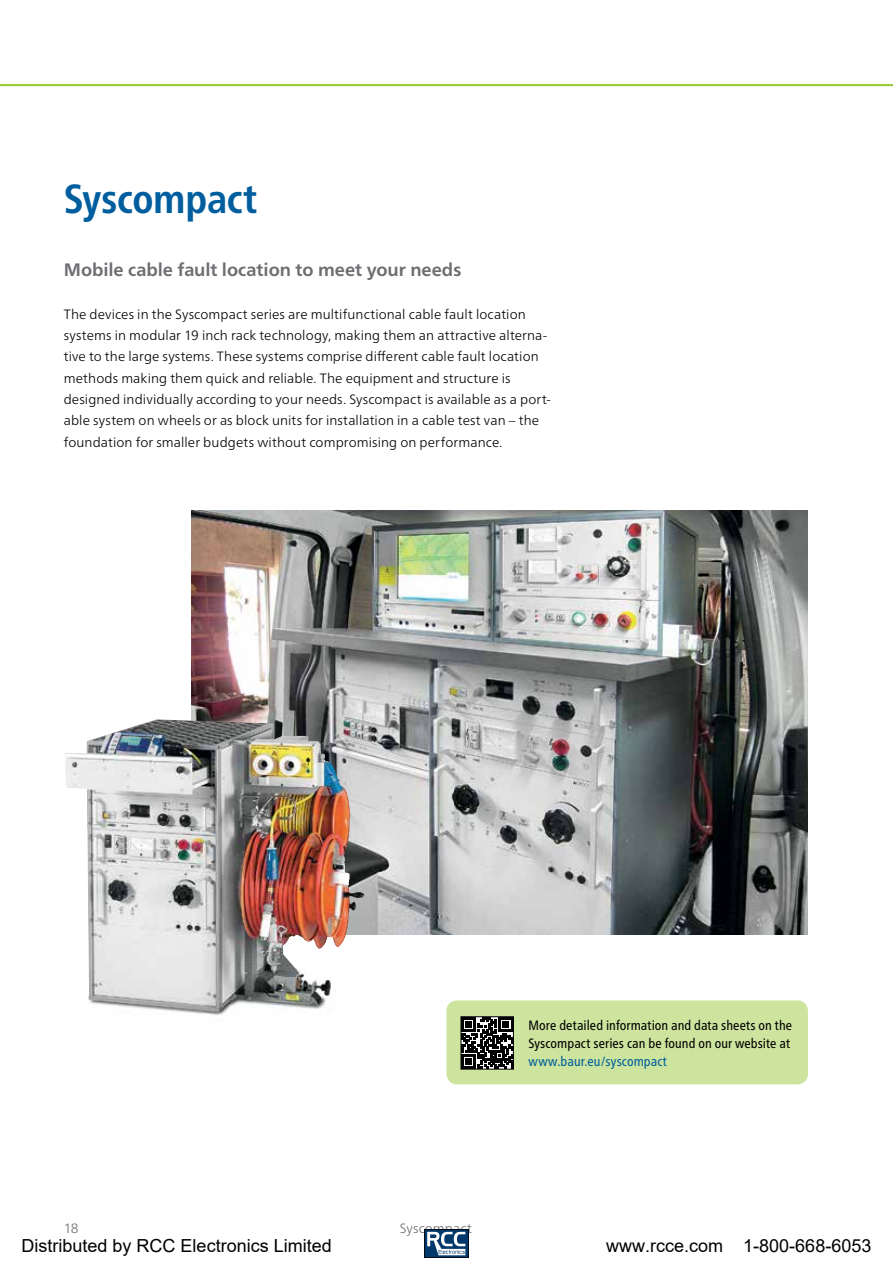
<style>
.page{position:relative;width:893px;height:1263px;background:#fff}
.page>*{position:absolute;margin:0;border:0;box-sizing:border-box;transform-origin:0 0}
.t1{font:700 condensed 40.5px "Frutiger Neue LTW1 G";letter-spacing:-.005em;color:#005e9e}
.t2{font:18px "Arial";color:#000}
.t3{font:700 18px "Frutiger Neue LTW1 G";letter-spacing:-.005em;color:#6d6e71}
.t4{font:300 13.5px/21.3px "Frutiger Neue LTW1 G";letter-spacing:.01em;color:#000}
.t5{font:condensed 13.5px/18px "Frutiger Neue LTW1 G";letter-spacing:.01em;color:#000}
.t6{font:condensed 13.5px "Frutiger Neue LTW1 G";letter-spacing:.005em;color:#005e9e}
.t7{font:300 13.5px "Frutiger Neue LTW1 G";letter-spacing:.01em;color:#6d6e71}
</style>
<div class="page">
<hr style="left:0;top:84px;width:893px;height:2px;background:#9aca3d">
<div style="left:446px;top:1000px;width:362px;height:84px;background:#cce49d;border-radius:11px"></div>
<svg style="left:460px;top:1016px;width:54px;height:54px"></svg>
<img style="left:191px;top:511px;width:617px;height:423px">
<img style="left:64px;top:719px;width:301px;height:296px">
<img style="left:424px;top:1229px;width:45px;height:28px">
<h1 class="t1" style="left:64px;top:168px;width:195px">Syscompact</h1>
<h2 class="t3" style="left:64px;top:257px;width:399px">Mobile cable fault location to meet your needs</h2>
<p class="t4" style="left:64px;top:303px;width:489px">The devices in the Syscompact series are multifunctional cable fault location systems in modular 19 inch rack technology, making them an attractive alterna&shy;tive to the large systems. These systems comprise different cable fault location methods making them quick and reliable. The equipment and structure is designed individually according to your needs. Syscompact is available as a port&shy;able system on wheels or as block units for installation in a cable test van – the foundation for smaller budgets without compromising on performance.</p>
<p class="t5" style="left:529px;top:1015px;width:265px">More detailed information and data sheets on the<br>Syscompact series can be found on our website at</p>
<p class="t6" style="left:529px;top:1051px;width:140px">www.baur.eu/syscompact</p>
<p class="t7" style="left:64px;top:1218px;width:16px">18</p>
<p class="t7" style="left:400px;top:1218px;width:74px">Syscompact</p>
<h2 class="t2" style="left:22px;top:1233px;width:312px">Distributed by RCC Electronics Limited</h2>
<h2 class="t2" style="left:606px;top:1233px;width:267px">www.rcce.com 1-800-668-6053</h2>
</div>
